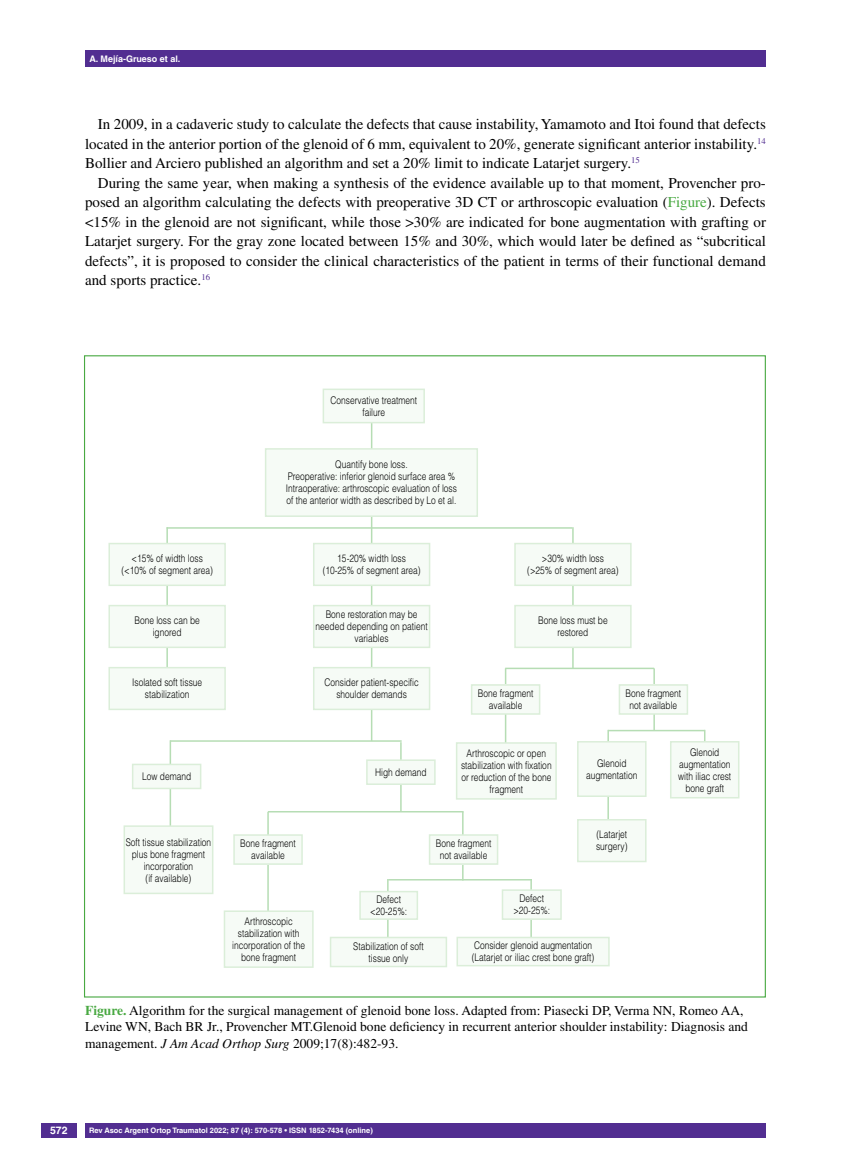
<style>
.page{position:relative;width:851px;height:1170px;background:#fff}
.page>*{position:absolute;margin:0;border:0;box-sizing:border-box;transform-origin:0 0}
.t1{font:15px/19.5px "Times LT Std";color:#000;text-align:justify}
.t2{font:13.5px/16.5px "Times LT Std";color:#000}
.t3{font:300 10.5px/12px "Helvetica LT Std";color:#000;text-align:center;scale:.8 1}
.t4{font:700 10.5px "Helvetica LT Std";color:#fff}
.t5{font:700 9px "Helvetica LT Std";color:#fff}
.t6{font:700 7.5px "Helvetica LT Std";color:#fff}
.s1{color:#49a942}
.s2{font-weight:700;color:#49a942}
.s3{font-style:italic}
</style>
<div class="page">
<div style="left:41px;top:1123px;width:36px;height:14px;background:#522e91"></div>
<div style="left:85px;top:50px;width:680px;height:17px;background:#522e91"></div>
<div style="left:85px;top:1123px;width:680px;height:14px;background:#522e91"></div>
<div style="left:84px;top:355px;width:681px;height:642px;background:#fff;border:1px solid #49a942"></div>
<hr style="left:166px;top:527px;width:2px;height:146px;background:#b6ddb4">
<hr style="left:169px;top:740px;width:2px;height:94px;background:#b6ddb4">
<hr style="left:400px;top:742px;width:1px;height:69px;background:#b6ddb4">
<hr style="left:387px;top:878px;width:1px;height:67px;background:#b6ddb4">
<hr style="left:530px;top:878px;width:2px;height:67px;background:#b6ddb4">
<hr style="left:504px;top:668px;width:2px;height:82px;background:#b6ddb4">
<hr style="left:653px;top:668px;width:1px;height:62px;background:#b6ddb4">
<hr style="left:505px;top:667px;width:149px;height:2px;background:#b6ddb4">
<hr style="left:608px;top:729px;width:96px;height:2px;background:#b6ddb4">
<hr style="left:170px;top:740px;width:231px;height:1px;background:#b6ddb4">
<hr style="left:167px;top:527px;width:405px;height:1px;background:#b6ddb4">
<hr style="left:268px;top:811px;width:195px;height:1px;background:#b6ddb4">
<hr style="left:388px;top:878px;width:144px;height:2px;background:#b6ddb4">
<hr style="left:267px;top:811px;width:2px;height:107px;background:#b6ddb4">
<hr style="left:462px;top:811px;width:1px;height:69px;background:#b6ddb4">
<hr style="left:607px;top:729px;width:2px;height:98px;background:#b6ddb4">
<hr style="left:703px;top:729px;width:2px;height:21px;background:#b6ddb4">
<hr style="left:371px;top:415px;width:1px;height:326px;background:#b6ddb4">
<hr style="left:572px;top:527px;width:1px;height:141px;background:#b6ddb4">
<div style="left:109px;top:543px;width:116px;height:42px;background:#f6fbf6"></div>
<div style="left:108px;top:542px;width:118px;height:44px;border:2px solid #dbeed9"></div>
<div style="left:314px;top:543px;width:115px;height:42px;background:#f6fbf6"></div>
<div style="left:313px;top:542px;width:117px;height:44px;border:2px solid #dbeed9"></div>
<div style="left:515px;top:543px;width:115px;height:42px;background:#f6fbf6"></div>
<div style="left:514px;top:542px;width:117px;height:44px;border:2px solid #dbeed9"></div>
<div style="left:109px;top:605px;width:116px;height:42px;background:#f6fbf6"></div>
<div style="left:108px;top:604px;width:118px;height:44px;border:2px solid #dbeed9"></div>
<div style="left:314px;top:605px;width:115px;height:42px;background:#f6fbf6"></div>
<div style="left:313px;top:604px;width:117px;height:44px;border:2px solid #dbeed9"></div>
<div style="left:515px;top:605px;width:115px;height:42px;background:#f6fbf6"></div>
<div style="left:514px;top:604px;width:117px;height:44px;border:2px solid #dbeed9"></div>
<div style="left:456px;top:743px;width:100px;height:55px;background:#f6fbf6"></div>
<div style="left:456px;top:742px;width:100px;height:57px;border:2px solid #dbeed9"></div>
<div style="left:109px;top:667px;width:116px;height:42px;background:#f6fbf6"></div>
<div style="left:108px;top:666px;width:118px;height:44px;border:2px solid #dbeed9"></div>
<div style="left:124px;top:826px;width:89px;height:67px;background:#f6fbf6"></div>
<div style="left:123px;top:825px;width:90px;height:69px;border:2px solid #dbeed9"></div>
<div style="left:224px;top:911px;width:89px;height:56px;background:#f6fbf6"></div>
<div style="left:224px;top:910px;width:89px;height:57px;border:2px solid #dbeed9"></div>
<div style="left:330px;top:937px;width:116px;height:29px;background:#f6fbf6"></div>
<div style="left:330px;top:936px;width:117px;height:31px;border:2px solid #dbeed9"></div>
<div style="left:457px;top:937px;width:152px;height:28px;background:#f6fbf6"></div>
<div style="left:456px;top:936px;width:153px;height:30px;border:2px solid #dbeed9"></div>
<div style="left:314px;top:667px;width:115px;height:42px;background:#f6fbf6"></div>
<div style="left:313px;top:666px;width:117px;height:44px;border:2px solid #dbeed9"></div>
<div style="left:323px;top:389px;width:101px;height:33px;background:#f6fbf6"></div>
<div style="left:322px;top:388px;width:103px;height:35px;border:2px solid #dbeed9"></div>
<div style="left:265px;top:449px;width:212px;height:67px;background:#f6fbf6"></div>
<div style="left:265px;top:448px;width:213px;height:69px;border:2px solid #dbeed9"></div>
<div style="left:133px;top:764px;width:68px;height:24px;background:#f6fbf6"></div>
<div style="left:132px;top:763px;width:69px;height:26px;border:2px solid #dbeed9"></div>
<div style="left:367px;top:760px;width:68px;height:24px;background:#f6fbf6"></div>
<div style="left:366px;top:759px;width:69px;height:25px;border:2px solid #dbeed9"></div>
<div style="left:234px;top:835px;width:68px;height:29px;background:#f6fbf6"></div>
<div style="left:233px;top:834px;width:70px;height:30px;border:2px solid #dbeed9"></div>
<div style="left:471px;top:685px;width:68px;height:29px;background:#f6fbf6"></div>
<div style="left:471px;top:684px;width:69px;height:30px;border:2px solid #dbeed9"></div>
<div style="left:619px;top:685px;width:68px;height:29px;background:#f6fbf6"></div>
<div style="left:618px;top:684px;width:70px;height:30px;border:2px solid #dbeed9"></div>
<div style="left:360px;top:891px;width:57px;height:28px;background:#f6fbf6"></div>
<div style="left:359px;top:890px;width:59px;height:29px;border:2px solid #dbeed9"></div>
<div style="left:502px;top:890px;width:59px;height:29px;background:#f6fbf6"></div>
<div style="left:501px;top:889px;width:60px;height:30px;border:2px solid #dbeed9"></div>
<div style="left:429px;top:834px;width:68px;height:30px;background:#f6fbf6"></div>
<div style="left:429px;top:834px;width:69px;height:30px;border:2px solid #dbeed9"></div>
<div style="left:577px;top:741px;width:68px;height:55px;background:#f6fbf6"></div>
<div style="left:577px;top:741px;width:69px;height:55px;border:2px solid #dbeed9"></div>
<div style="left:577px;top:819px;width:68px;height:42px;background:#f6fbf6"></div>
<div style="left:577px;top:819px;width:69px;height:43px;border:2px solid #dbeed9"></div>
<div style="left:670px;top:741px;width:68px;height:56px;background:#f6fbf6"></div>
<div style="left:670px;top:741px;width:69px;height:57px;border:2px solid #dbeed9"></div>
<p class="t5" style="left:89px;top:53px;width:93px">A. Mejía-Grueso et al.</p>
<p class="t1" style="left:85px;top:114px;width:682px;text-indent:13px">In 2009, in a cadaveric study to calculate the defects that cause instability, Yamamoto and Itoi found that defects located in the anterior portion of the glenoid of 6 mm, equivalent to 20%, generate significant anterior instability.<sup>14<br></sup>Bollier and Arciero published an algorithm and set a 20% limit to indicate Latarjet surgery.<sup>15</sup></p>
<p class="t1" style="left:85px;top:173px;width:682px;text-indent:13px">During the same year, when making a synthesis of the evidence available up to that moment, Provencher pro&shy;posed an algorithm calculating the defects with preoperative 3D CT or arthroscopic evaluation (<span class="s1">Figure</span>). Defects &lt;15% in the glenoid are not significant, while those &gt;30% are indicated for bone augmentation with grafting or Latarjet surgery. For the gray zone located between 15% and 30%, which would later be defined as “subcritical defects”, it is proposed to consider the clinical characteristics of the patient in terms of their functional demand and sports practice.<sup>16</sup></p>
<p class="t3" style="left:330px;top:394px;width:110px">Conservative treatment failure</p>
<p class="t3" style="left:286px;top:458px;width:215px">Quantify bone loss.<br>Preoperative: inferior glenoid surface area % Intraoperative: arthroscopic evaluation of loss of the anterior width as described by Lo et al.</p>
<p class="t3" style="left:121px;top:552px;width:116px">&lt;15% of width loss (&lt;10% of segment area)</p>
<p class="t3" style="left:322px;top:552px;width:124px">15-20% width loss (10-25% of segment area)</p>
<p class="t3" style="left:527px;top:552px;width:116px">&gt;30% width loss<br>(&gt;25% of segment area)</p>
<p class="t3" style="left:134px;top:614px;width:83px">Bone loss can be ignored</p>
<p class="t3" style="left:315px;top:608px;width:142px">Bone restoration may be needed depending on patient variables</p>
<p class="t3" style="left:538px;top:614px;width:88px">Bone loss must be restored</p>
<p class="t3" style="left:132px;top:676px;width:89px">Isolated soft tissue stabilization</p>
<p class="t3" style="left:324px;top:676px;width:119px">Consider patient-specific shoulder demands</p>
<p class="t3" style="left:477px;top:687px;width:71px">Bone fragment available</p>
<p class="t3" style="left:625px;top:687px;width:71px">Bone fragment not available</p>
<p class="t3" style="left:142px;top:770px;width:63px">Low demand</p>
<p class="t3" style="left:375px;top:766px;width:66px">High demand</p>
<p class="t3" style="left:461px;top:746px;width:115px">Arthroscopic or open stabilization with fixation or reduction of the bone fragment</p>
<p class="t3" style="left:126px;top:835px;width:108px">Soft tissue stabilization plus bone fragment incorporation<br>(if available)</p>
<p class="t3" style="left:240px;top:837px;width:71px">Bone fragment available</p>
<p class="t3" style="left:435px;top:837px;width:71px">Bone fragment not available</p>
<p class="t3" style="left:586px;top:756px;width:66px">Glenoid augmentation</p>
<p class="t3" style="left:596px;top:828px;width:41px;text-align:left">(Latarjet surgery)</p>
<p class="t3" style="left:678px;top:745px;width:68px">Glenoid augmentation with iliac crest bone graft</p>
<p class="t3" style="left:232px;top:915px;width:93px">Arthroscopic stabilization with incorporation of the bone fragment</p>
<p class="t3" style="left:370px;top:893px;width:48px">Defect &lt;20-25%:</p>
<p class="t3" style="left:513px;top:892px;width:48px">Defect &gt;20-25%:</p>
<p class="t3" style="left:353px;top:939px;width:90px">Stabilization of soft tissue only</p>
<p class="t3" style="left:471px;top:939px;width:155px;text-align:left">Consider glenoid augmentation (Latarjet or iliac crest bone graft)</p>
<p class="t2" style="left:85px;top:1001px;width:664px"><span class="s2">Figure.</span> Algorithm for the surgical management of glenoid bone loss. Adapted from: Piasecki DP, Verma NN, Romeo AA,<br>Levine WN, Bach BR Jr., Provencher MT.Glenoid bone deficiency in recurrent anterior shoulder instability: Diagnosis and management. <span class="s3">J Am Acad Orthop Surg</span> 2009;17(8):482-93.</p>
<p class="t4" style="left:50px;top:1124px;width:19px">572</p>
<p class="t6" style="left:89px;top:1125px;width:285px">Rev Asoc Argent Ortop Traumatol 2022; 87 (4): 570-578 • ISSN 1852-7434 (online)</p>
</div>
